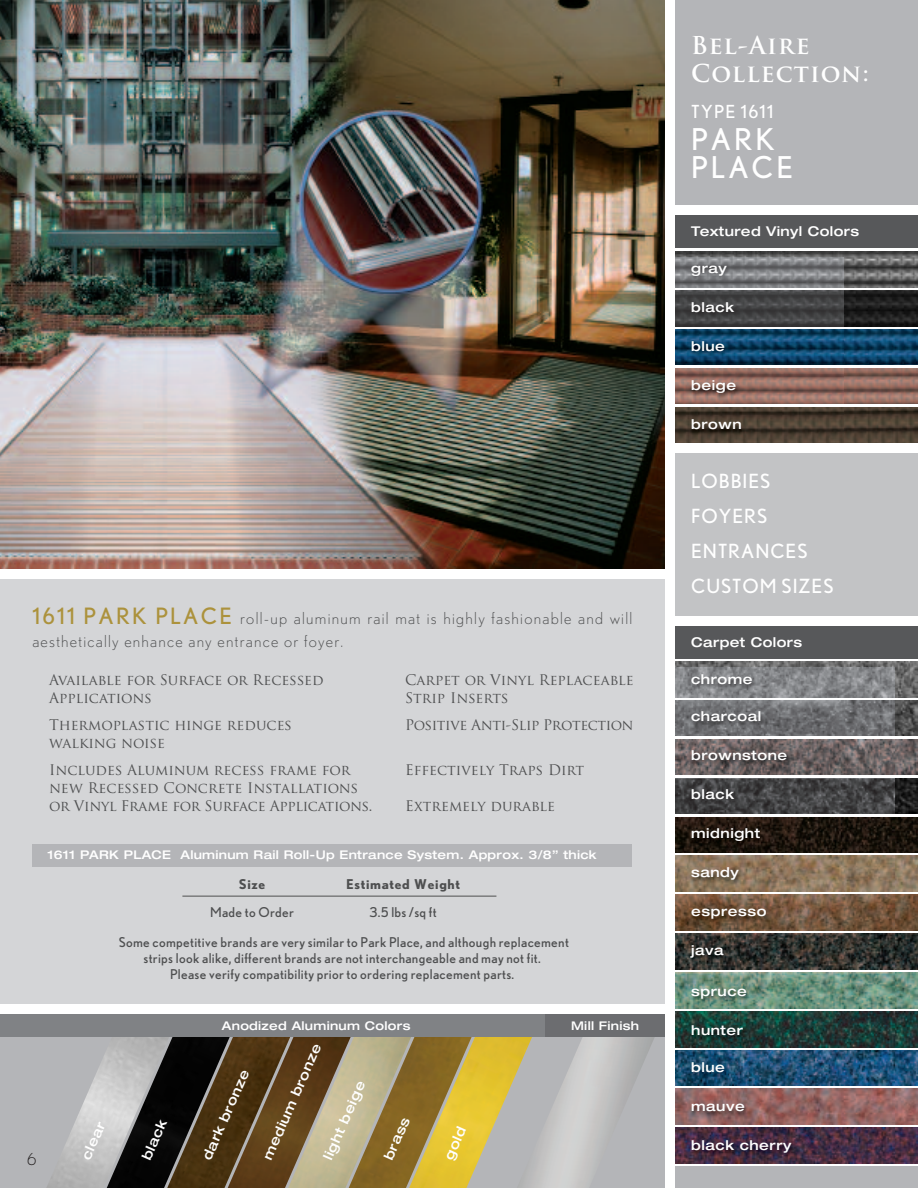
<style>
.page{position:relative;width:918px;height:1188px;background:#fff}
.page>*{position:absolute;margin:0;border:0;box-sizing:border-box;transform-origin:0 0}
.t1{font:30px/28.5px "Nobel";letter-spacing:.1em;color:#fff}
.t2{font:700 24px/28.5px "Trajan Pro";letter-spacing:.05em;color:#fff}
.t3{font:19.5px/35.2px "Nobel";letter-spacing:.05em;color:#fff}
.t4{font:18px "Nobel";letter-spacing:.075em;color:#fff}
.t5{font:300 16.5px/22.5px "Nobel";letter-spacing:.075em;color:#4e4f50}
.t6{font:300 16.5px "Nobel";color:#231f20}
.t7{font:14.25px/27px "Trajan Pro";letter-spacing:.005em;color:#4e4f50}
.t8{font:14.25px/18px "Trajan Pro";letter-spacing:-.015em;color:#4e4f50}
.t9{font:14.25px "Trajan Pro";letter-spacing:-.025em;color:#4e4f50}
.t10{font:13.5px/29.7px "Nobel";letter-spacing:.025em;color:#4e4f50}
.t11{font:500 expanded 13.5px "Helvetica Neue LT Std";letter-spacing:.04em;color:#fff}
.t12{font:700 13.5px "Nobel";letter-spacing:.05em;color:#4e4f50}
.t13{font:500 expanded 12px "Helvetica Neue LT Std";letter-spacing:.025em;color:#fff}
.s1{font-weight:400;font-size:22.5px;color:#ac923c}
</style>
<div class="page">
<img style="left:675px;top:662px;width:243px;height:35px">
<img style="left:894px;top:700px;width:24px;height:36px">
<img style="left:894px;top:739px;width:24px;height:36px">
<img style="left:894px;top:778px;width:24px;height:36px">
<img style="left:894px;top:817px;width:24px;height:36px">
<img style="left:894px;top:856px;width:24px;height:35px">
<img style="left:894px;top:895px;width:24px;height:35px">
<img style="left:894px;top:934px;width:24px;height:35px">
<img style="left:894px;top:973px;width:24px;height:35px">
<img style="left:894px;top:1012px;width:24px;height:35px">
<img style="left:894px;top:1050px;width:24px;height:36px">
<img style="left:894px;top:1089px;width:24px;height:35px">
<img style="left:894px;top:1127px;width:24px;height:36px">
<div style="left:675px;top:1166px;width:243px;height:22px;background:#b4b5b8"></div>
<img style="left:0;top:0;width:665px;height:569px">
<div style="left:0;top:579px;width:665px;height:425px;background:#d4d5d7"></div>
<div style="left:0;top:1015px;width:665px;height:173px;background:#b4b5b8"></div>
<div style="left:675px;top:453px;width:243px;height:163px;background:#c2c3c5"></div>
<div style="left:675px;top:0;width:243px;height:205px;background:#b4b5b8"></div>
<div style="left:32px;top:844px;width:600px;height:23px;background:#b4b5b8"></div>
<hr style="left:182px;top:896px;width:314px;height:1px;background:#4e4f50">
<img style="left:47px;top:1070px;width:51px;height:118px">
<img style="left:98px;top:1037px;width:60px;height:151px">
<img style="left:158px;top:1037px;width:61px;height:151px">
<img style="left:219px;top:1037px;width:60px;height:151px">
<img style="left:279px;top:1037px;width:61px;height:151px">
<img style="left:340px;top:1037px;width:60px;height:151px">
<img style="left:400px;top:1037px;width:108px;height:151px">
<img style="left:508px;top:1037px;width:147px;height:151px">
<div style="left:0;top:1015px;width:550px;height:22px;background:#808285"></div>
<div style="left:546px;top:1015px;width:119px;height:22px;background:#6c6d70"></div>
<img style="left:675px;top:697px;width:219px;height:467px">
<img style="left:675px;top:668px;width:219px;height:29px">
<img style="left:675px;top:700px;width:219px;height:36px">
<img style="left:675px;top:739px;width:219px;height:36px">
<img style="left:675px;top:778px;width:219px;height:36px">
<img style="left:675px;top:817px;width:219px;height:36px">
<img style="left:675px;top:856px;width:219px;height:35px">
<img style="left:675px;top:895px;width:219px;height:35px">
<img style="left:675px;top:934px;width:219px;height:35px">
<img style="left:675px;top:973px;width:219px;height:35px">
<img style="left:675px;top:1012px;width:219px;height:35px">
<img style="left:675px;top:1050px;width:219px;height:36px">
<img style="left:675px;top:1089px;width:219px;height:35px">
<img style="left:675px;top:1127px;width:219px;height:36px">
<div style="left:675px;top:626px;width:243px;height:33px;background:#57585a"></div>
<div style="left:675px;top:216px;width:243px;height:32px;background:#57585a"></div>
<img style="left:675px;top:252px;width:243px;height:35px">
<img style="left:843px;top:290px;width:75px;height:36px">
<img style="left:843px;top:329px;width:75px;height:36px">
<img style="left:843px;top:368px;width:75px;height:36px">
<img style="left:843px;top:407px;width:75px;height:36px">
<img style="left:675px;top:287px;width:168px;height:40px">
<img style="left:675px;top:257px;width:168px;height:30px">
<img style="left:675px;top:290px;width:168px;height:36px">
<img style="left:675px;top:329px;width:168px;height:36px">
<img style="left:675px;top:368px;width:168px;height:36px">
<img style="left:675px;top:407px;width:168px;height:36px">
<p class="t5" style="left:32px;top:607px;width:601px"><span class="s1">1611 PARK PLACE</span> roll-up aluminum rail mat is highly fashionable and will aesthetically enhance any entrance or foyer.</p>
<p class="t7" style="left:49px;top:668px;width:276px">Available for Surface or Recessed</p>
<p class="t7" style="left:405px;top:668px;width:230px">Carpet or Vinyl Replaceable</p>
<p class="t7" style="left:49px;top:686px;width:104px">Applications</p>
<p class="t7" style="left:405px;top:686px;width:105px">Strip Inserts</p>
<p class="t7" style="left:49px;top:713px;width:244px">Thermoplastic hinge reduces</p>
<p class="t9" style="left:405px;top:720px;width:230px">Positive Anti-Slip Protection</p>
<p class="t7" style="left:49px;top:731px;width:303px">walking noise<br>Includes Aluminum recess frame for</p>
<p class="t7" style="left:405px;top:758px;width:181px">Effectively Traps Dirt</p>
<p class="t8" style="left:49px;top:781px;width:325px">new Recessed Concrete Installations or Vinyl Frame for Surface Applications.</p>
<p class="t7" style="left:405px;top:794px;width:152px">Extremely durable</p>
<p class="t6" style="left:27px;top:1150px;width:11px">6</p>
<p class="t13" style="left:47px;top:851px;width:551px">1611 PARK PLACE Aluminum Rail Roll-Up Entrance System. Approx. 3/8” thick</p>
<p class="t12" style="left:239px;top:876px;width:28px">Size</p>
<p class="t12" style="left:346px;top:876px;width:116px">Estimated Weight</p>
<p class="t10" style="left:210px;top:897px;width:85px">Made to Order</p>
<p class="t10" style="left:119px;top:897px;width:452px;text-indent:251px">3.5 lbs /sq ft<br>Some competitive brands are very similar to Park Place, and although replacement</p>
<p class="t10" style="left:143px;top:950px;width:399px;line-height:16.2px;text-align:center">strips look alike, different brands are not interchangeable and may not fit.<br>Please verify compatibility prior to ordering replacement parts.</p>
<p class="t13" style="left:222px;top:1021px;width:190px">Anodized Aluminum Colors</p>
<p class="t13" style="left:571px;top:1021px;width:70px">Mill Finish</p>
<p class="t11" style="left:81px;top:1157px;width:42px;rotate:-66deg">clear</p>
<p class="t11" style="left:141px;top:1157px;width:44px;rotate:-66deg">black</p>
<p class="t11" style="left:202px;top:1157px;width:99px;rotate:-66deg">dark bronze</p>
<p class="t11" style="left:262px;top:1157px;width:127px;rotate:-66deg">medium bronze</p>
<p class="t11" style="left:323px;top:1157px;width:86px;rotate:-66deg">light beige</p>
<p class="t11" style="left:383px;top:1157px;width:47px;rotate:-66deg">brass</p>
<p class="t11" style="left:444px;top:1157px;width:36px;rotate:-66deg">gold</p>
<h2 class="t2" style="left:691px;top:33px;width:179px">Bel-Aire<br>Collection:</h2>
<h3 class="t4" style="left:691px;top:101px;width:84px">TYPE 1611</h3>
<h1 class="t1" style="left:691px;top:125px;width:103px">PARK<br>PLACE</h1>
<p class="t11" style="left:691px;top:227px;width:169px">Textured Vinyl Colors</p>
<p class="t11" style="left:691px;top:264px;width:37px">gray</p>
<p class="t11" style="left:691px;top:303px;width:44px">black</p>
<p class="t11" style="left:691px;top:342px;width:35px">blue</p>
<p class="t11" style="left:691px;top:381px;width:46px">beige</p>
<p class="t11" style="left:691px;top:420px;width:52px">brown</p>
<h3 class="t3" style="left:691px;top:463px;width:144px">LOBBIES<br>FOYERS<br>ENTRANCES<br>CUSTOM SIZES</h3>
<p class="t11" style="left:691px;top:637px;width:113px">Carpet Colors</p>
<p class="t11" style="left:691px;top:674px;width:63px">chrome</p>
<p class="t11" style="left:691px;top:712px;width:72px">charcoal</p>
<p class="t11" style="left:691px;top:751px;width:98px">brownstone</p>
<p class="t11" style="left:691px;top:790px;width:44px">black</p>
<p class="t11" style="left:691px;top:829px;width:71px">midnight</p>
<p class="t11" style="left:691px;top:868px;width:49px">sandy</p>
<p class="t11" style="left:691px;top:907px;width:77px">espresso</p>
<p class="t11" style="left:691px;top:946px;width:34px">java</p>
<p class="t11" style="left:691px;top:986px;width:57px">spruce</p>
<p class="t11" style="left:691px;top:1025px;width:53px">hunter</p>
<p class="t11" style="left:691px;top:1063px;width:35px">blue</p>
<p class="t11" style="left:691px;top:1102px;width:55px">mauve</p>
<p class="t11" style="left:691px;top:1140px;width:102px">black cherry</p>
</div>
